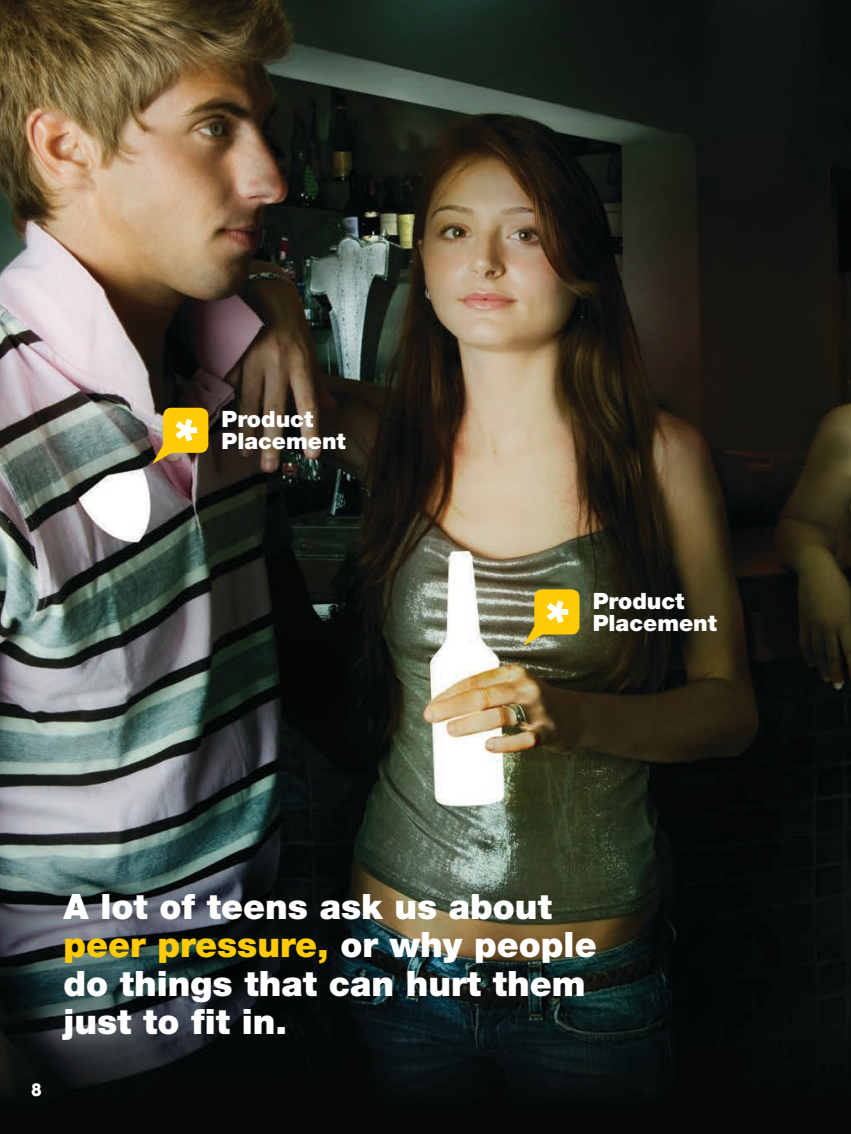
<style>
.page{position:relative;width:851px;height:1134px;background:#fff}
.page>*{position:absolute;margin:0;border:0;box-sizing:border-box;transform-origin:0 0}
.t1{font:900 35px/38.5px "Helvetica Neue";color:#fff}
.t2{font:900 22.57px/21.7px "Helvetica Neue";color:#fff}
.t3{font:900 17.5px "VAG Rounded";color:#fff}
.s1{color:#ffcb04}
</style>
<div class="page">
<img style="left:0;top:0;width:850px;height:1134px">
<svg style="left:523px;top:589px;width:56px;height:57px;background:#cfb23a"></svg>
<svg style="left:152px;top:408px;width:56px;height:56px;background:#d1ad3a"></svg>
<p class="t2" style="left:221px;top:408px;width:126px">Product<br>Placement</p>
<p class="t2" style="left:592px;top:590px;width:126px">Product<br>Placement</p>
<p class="t3" style="left:32px;top:1080px;width:11px">8</p>
<p class="t1" style="left:63px;top:887px;width:534px">A lot of teens ask us about <span class="s1">peer pressure,</span> or why people do things that can hurt them just to fit in.</p>
</div>
